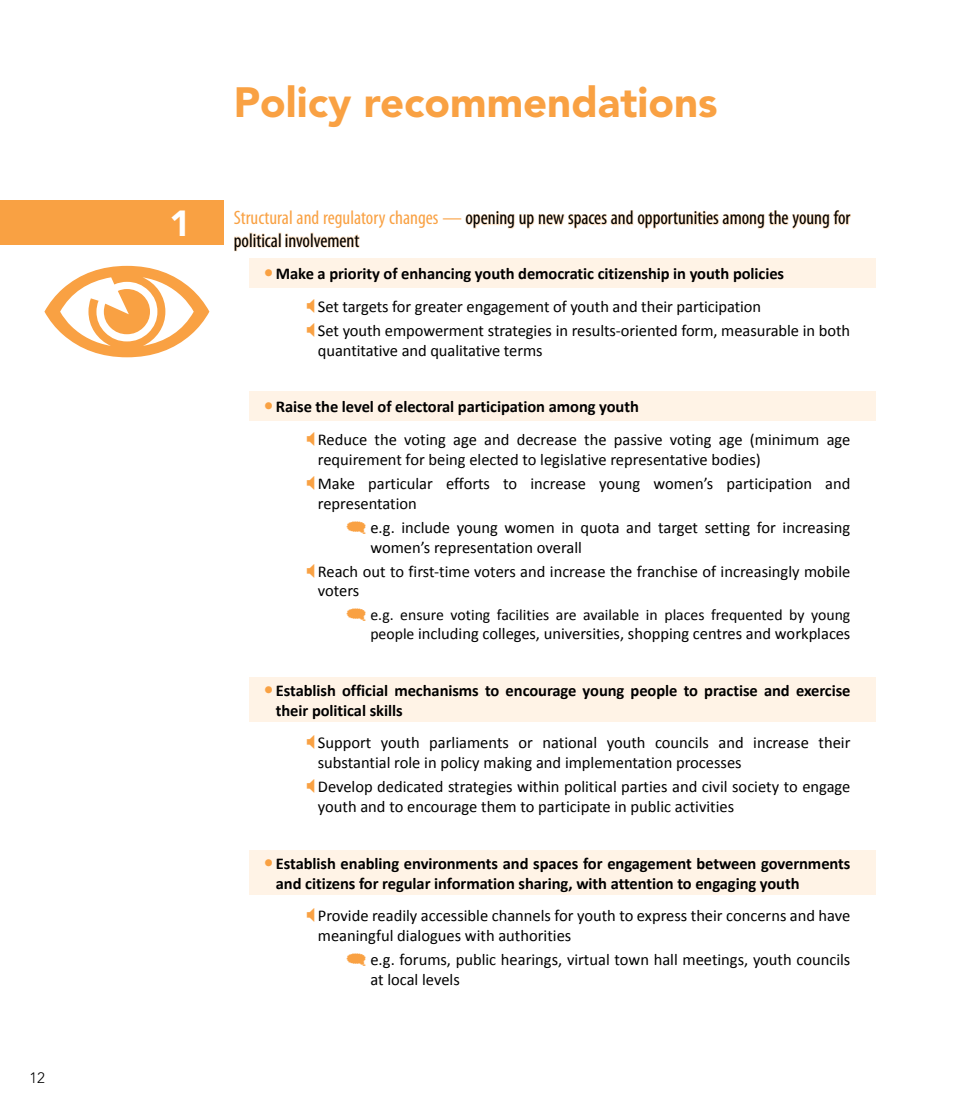
<style>
.page{position:relative;width:978px;height:1106px;background:#fff}
.page>*{position:absolute;margin:0;border:0;box-sizing:border-box;transform-origin:0 0}
.t1{font:900 42px "Avenir LT Std";color:#f9a143}
.t2{font:900 36px "Avenir LT Std";color:#fff}
.t3{font:condensed 19.5px/22.5px "Myriad Pro";color:#000}
.t4{font:16.5px/19.8px "Calibri";color:#000}
.t5{font:700 16.5px/19.8px "Calibri";letter-spacing:-.005em;color:#000}
.t6{font:15.75px "Calibri";color:#000}
.t7{font:300 15px "Avenir LT Std";color:#000}
.s1{color:#f9a143}
.s2{font-size:19.5px;color:#f9a143}
.s3{font-weight:400}
.s4{font-weight:700;font-size:19.5px;color:#f9a143}
.s5{font-weight:700}
.s6{font-size:15.75px}
</style>
<div class="page">
<div style="left:250px;top:850px;width:626px;height:45px;background:#fff3e6"></div>
<div style="left:250px;top:677px;width:626px;height:44px;background:#fff3e6"></div>
<div style="left:250px;top:391px;width:626px;height:30px;background:#fff3e6"></div>
<div style="left:250px;top:258px;width:626px;height:30px;background:#fff3e6"></div>
<svg style="left:465px;top:210px;width:386px;height:20px"></svg>
<svg style="left:234px;top:232px;width:45px;height:54px"></svg>
<div style="left:278px;top:232px;width:3px;height:15px;border:2px solid #fee2c5"></div>
<div style="left:310px;top:232px;width:3px;height:15px;border:2px solid #fee2c5"></div>
<svg style="left:285px;top:233px;width:75px;height:15px"></svg>
<div style="left:0;top:200px;width:223px;height:44px;background:#f9a143"></div>
<svg style="left:44px;top:266px;width:165px;height:91px"></svg>
<p class="t7" style="left:29px;top:1069px;width:17px">12</p>
<h2 class="t2" style="left:170px;top:201px;width:23px">1</h2>
<h1 class="t1" style="left:234px;top:77px;width:485px">Policy recommendations</h1>
<p class="t3" style="left:234px;top:206px;width:618px"><span class="s1">Structural and regulatory changes —</span> opening up new spaces and opportunities among the young for political involvement</p>
<p class="t5" style="left:318px;top:257px;width:468px;line-height:32.5px;text-indent:-54px"><span class="s2">•</span> Make a priority of enhancing youth democratic citizenship in youth policies<br><span class="s3">Set targets for greater engagement of youth and their participation</span></p>
<p class="t4" style="left:318px;top:321px;width:534px">Set youth empowerment strategies in results-oriented form, measurable in both quantitative and qualitative terms</p>
<p class="t4" style="left:318px;top:391px;width:534px;line-height:32.5px;text-indent:-54px"><span class="s4">•</span> <span class="s5">Raise the level of electoral participation among youth<br></span>Reduce the voting age and decrease the passive voting age (minimum age</p>
<p class="t4" style="left:318px;top:447px;width:534px;line-height:24px">requirement for being elected to legislative representative bodies)<br>Make particular efforts to increase young women’s participation and</p>
<p class="t4" style="left:370px;top:491px;width:482px;line-height:24px;text-indent:-52px">representation<br>e.g. include young women in quota and target setting for increasing</p>
<p class="t4" style="left:318px;top:535px;width:534px;line-height:24px;text-indent:52px">women’s representation overall<br>Reach out to first-time voters and increase the franchise of increasingly mobile</p>
<p class="t4" style="left:318px;top:581px;width:43px">voters</p>
<p class="t6" style="left:370px;top:604px;width:482px">e.g. ensure voting facilities are available in places frequented by young</p>
<p class="t4" style="left:370px;top:624px;width:482px"><span class="s6">people</span> including colleges, universities, shopping centres and workplaces</p>
<p class="t5" style="left:276px;top:680px;width:576px;text-indent:-12px"><span class="s2">•</span> Establish official mechanisms to encourage young people to practise and exercise their political skills</p>
<p class="t4" style="left:318px;top:733px;width:534px">Support youth parliaments or national youth councils and increase their substantial role in policy making and implementation processes</p>
<p class="t4" style="left:318px;top:777px;width:534px">Develop dedicated strategies within political parties and civil society to engage youth and to encourage them to participate in public activities</p>
<p class="t5" style="left:276px;top:853px;width:576px;text-indent:-12px"><span class="s2">•</span> Establish enabling environments and spaces for engagement between governments and citizens for regular information sharing, with attention to engaging youth</p>
<p class="t4" style="left:318px;top:905px;width:534px">Provide readily accessible channels for youth to express their concerns and have meaningful dialogues with authorities</p>
<p class="t4" style="left:370px;top:949px;width:481px">e.g. forums, public hearings, virtual town hall meetings, youth councils at local levels</p>
</div>
